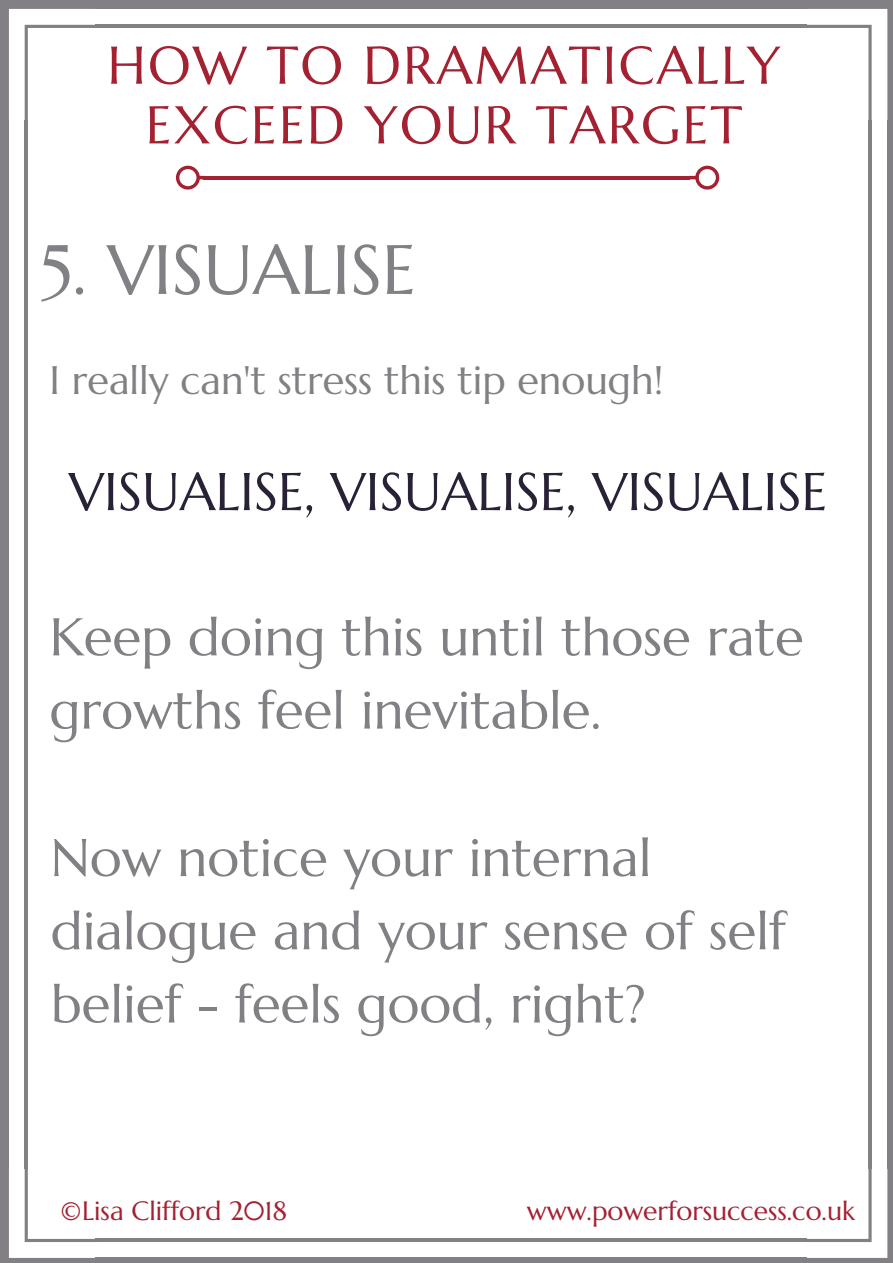
<style>
.page{position:relative;width:893px;height:1263px;background:#fff}
.page>*{position:absolute;margin:0;border:0;box-sizing:border-box;transform-origin:0 0}
.t1{font:69.6px "Marcellus";color:#828084}
.t2{font:52.95px/73.2px "Marcellus";color:#828084}
.t3{font:52.95px/59.7px "Marcellus";letter-spacing:.04em;color:#a42132;text-align:center}
.t4{font:52.95px "Marcellus";color:#292237}
.t5{font:39.75px "Marcellus";color:#828084}
.t6{font:26.55px "Marcellus";color:#a42132}
</style>
<div class="page">
<svg style="left:0;top:0;width:97px;height:122px"></svg>
<div style="left:0;top:120px;width:9px;height:1048px;background:#828084"></div>
<hr style="left:25px;top:120px;width:3px;height:1048px;background:#828084">
<svg style="left:0;top:1166px;width:97px;height:97px"></svg>
<div style="left:95px;top:1258px;width:711px;height:5px;background:#828084"></div>
<hr style="left:95px;top:1239px;width:711px;height:3px;background:#828084">
<svg style="left:804px;top:1168px;width:89px;height:95px"></svg>
<div style="left:887px;top:120px;width:6px;height:1048px;background:#828084"></div>
<hr style="left:868px;top:120px;width:4px;height:1048px;background:#828084">
<svg style="left:804px;top:0;width:89px;height:120px"></svg>
<div style="left:95px;top:0;width:711px;height:9px;background:#828084"></div>
<hr style="left:95px;top:25px;width:711px;height:3px;background:#828084">
<hr style="left:204px;top:176px;width:486px;height:3px;background:#a42132">
<svg style="left:176px;top:166px;width:29px;height:24px"></svg>
<svg style="left:689px;top:166px;width:30px;height:24px"></svg>
<p class="t3" style="left:107px;top:35px;width:675px">HOW TO DRAMATICALLY<br>EXCEED YOUR TARGET</p>
<h1 class="t1" style="left:40px;top:226px;width:377px">5. VISUALISE</h1>
<p class="t5" style="left:50px;top:355px;width:615px">I really can't stress this tip enough!</p>
<p class="t4" style="left:69px;top:458px;width:760px">VISUALISE, VISUALISE, VISUALISE</p>
<p class="t2" style="left:50px;top:600px;width:756px">Keep doing this until those rate growths feel inevitable.</p>
<p class="t2" style="left:51px;top:821px;width:737px">Now notice your internal dialogue and your sense of self belief - feels good, right?</p>
<p class="t6" style="left:60px;top:1194px;width:229px">©Lisa Clifford 2018</p>
<p class="t6" style="left:527px;top:1194px;width:329px">www.powerforsuccess.co.uk</p>
</div>
